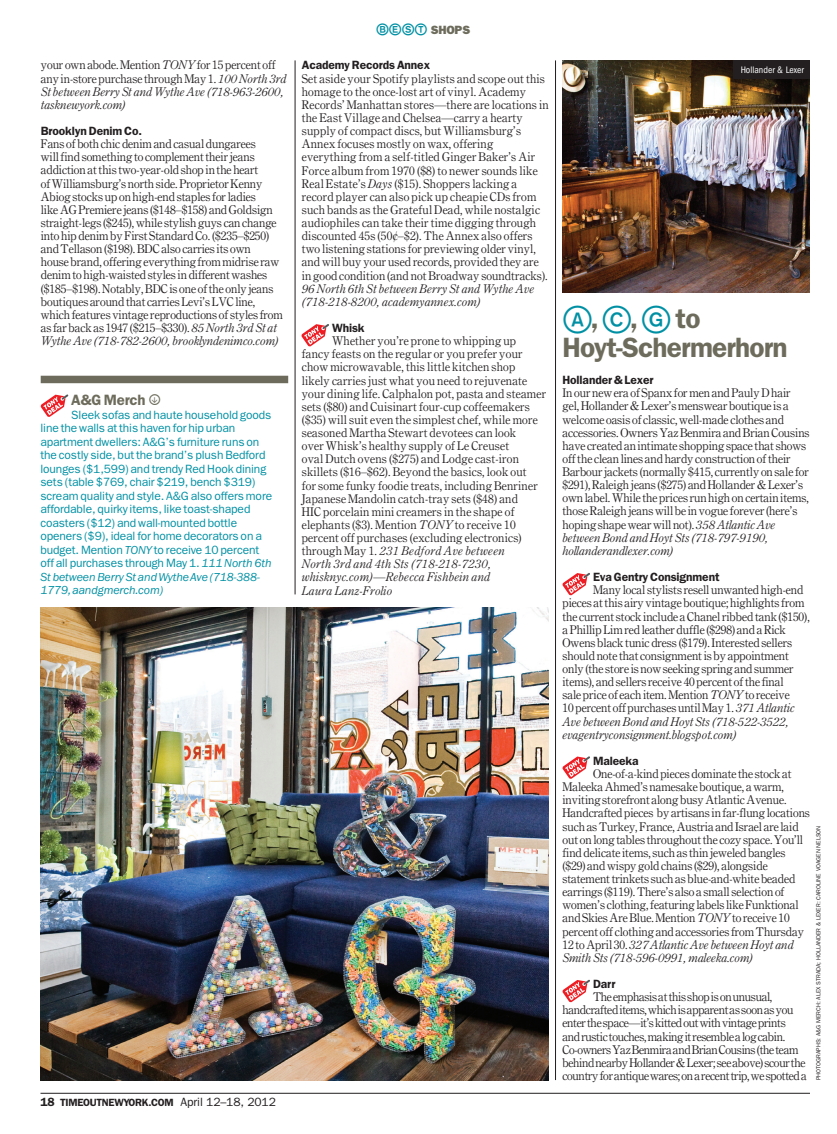
<style>
.page{position:relative;width:837px;height:1134px;background:#fff}
.page>*{position:absolute;margin:0;border:0;box-sizing:border-box;transform-origin:0 0}
.t1{font:600 28.05px/29px "ID Franklin Gothic Std";letter-spacing:-.03em;color:#6d6c5c}
.t2{font:600 15px "ID Franklin Gothic Std";letter-spacing:-.01em;color:#6d6c5c}
.t3{font:12px/13.2px "ID Time Out";color:#231f20}
.t4{font:12px/13.2px "ID Time Out";letter-spacing:.02em;color:#231f20}
.t5{font:12px/13.5px "ID Franklin Gothic Std";letter-spacing:-.01em;color:#0090a4}
.t6{font:12px/13.2px "ID Time Out";letter-spacing:-.02em;color:#231f20}
.t7{font:italic 12px/13.2px "ID Time Out";letter-spacing:.01em;color:#231f20}
.t8{font:600 12px "ID Franklin Gothic Std";letter-spacing:-.01em;color:#231f20}
.t9{font:12px "ID Franklin Gothic Std Hvy";letter-spacing:-.015em;color:#6d6c5c}
.t10{font:600 10.5px "ID Franklin Gothic Std";letter-spacing:-.025em;color:#231f20}
.t11{font:9.75px "ID Franklin Gothic Std Bk Cd";color:#fff}
.t12{font:6px "ID Franklin Gothic Std";color:#231f20}
.s1{font-style:normal}
.s2{font-style:italic}
.s3{font-size:12px}
.s4{font-weight:400;font-size:12px}
.s5{color:#0090a4}
</style>
<div class="page">
<hr style="left:40px;top:1093px;width:770px;height:1px;background:#231f20">
<hr style="left:555px;top:60px;width:1px;height:1020px;background:#231f20">
<img style="left:40px;top:608px;width:509px;height:472px">
<hr style="left:295px;top:60px;width:1px;height:534px;background:#231f20">
<img style="left:562px;top:60px;width:248px;height:233px">
<div style="left:41px;top:376px;width:247px;height:7px;background:#6d6c5c"></div>
<div style="left:734px;top:60px;width:76px;height:19px;background:#231f20"></div>
<svg style="left:301px;top:324px;width:28px;height:23px"></svg>
<svg style="left:40px;top:394px;width:28px;height:23px"></svg>
<svg style="left:562px;top:573px;width:28px;height:23px"></svg>
<svg style="left:562px;top:756px;width:28px;height:23px"></svg>
<svg style="left:562px;top:980px;width:28px;height:23px"></svg>
<p class="t7" style="left:41px;top:58px;width:247px"><span class="s1">your own abode. Mention</span> TONY <span class="s1">for 15 percent off any in-store purchase through May 1.</span> 100 North 3rd St between Berry St and Wythe Ave (718-963-2600, tasknewyork.com)</p>
<p class="t8" style="left:41px;top:124px;width:103px">Brooklyn Denim Co.</p>
<p class="t3" style="left:41px;top:137px;width:244px">Fans of both chic denim and casual dungarees<br>will find something to complement their jeans addiction at this two-year-old shop in the heart<br>of Williamsburg’s north side. Proprietor Kenny Abiog stocks up on high-end staples for ladies<br>like AG Premiere jeans ($148–$158) and Goldsign straight-legs ($245), while stylish guys can change into hip denim by First Standard Co. ($235–$250) and Tellason ($198). BDC also carries its own<br>house brand, offering everything from midrise raw denim to high-waisted styles in different washes ($185–$198). Notably, BDC is one of the only jeans boutiques around that carries Levi’s LVC line, which features vintage reproductions of styles from as far back as 1947 ($215–$330). <span class="s2">85 North 3rd St at Wythe Ave (718-782-2600, brooklyndenimco.com)</span></p>
<p class="t2" style="left:71px;top:391px;width:76px">A&amp;G Merch</p>
<p class="t5" style="left:41px;top:408px;width:233px;text-indent:31px">Sleek sofas and haute household goods line the walls at this haven for hip urban apartment dwellers: A&amp;G’s furniture runs on the costly side, but the brand’s plush Bedford lounges ($1,599) and trendy Red Hook dining sets (table $769, chair $219, bench $319) scream quality and style. A&amp;G also offers more affordable, quirky items, like toast-shaped coasters ($12) and wall-mounted bottle openers ($9), ideal for home decorators on a budget. Mention <span class="s2">TONY</span> to receive 10 percent off all purchases through May 1. <span class="s2">111 North 6th St between Berry St and Wythe Ave (718-388- 1779, aandgmerch.com)</span></p>
<p class="t10" style="left:40px;top:1096px;width:237px"><span class="s3">18</span> TIMEOUTNEWYORK.COM <span class="s4">April 12–18, 2012</span></p>
<p class="t9" style="left:402px;top:23px;width:70px"><span class="s5">▲▼</span> SHOPS</p>
<p class="t8" style="left:302px;top:58px;width:130px">Academy Records Annex</p>
<p class="t4" style="left:302px;top:72px;width:248px">Set aside your Spotify playlists and scope out this homage to the once-lost art of vinyl. Academy Records’ Manhattan stores—there are locations in the East Village and Chelsea—carry a hearty supply of compact discs, but Williamsburg’s Annex focuses mostly on wax, offering everything from a self-titled Ginger Baker’s Air Force album from 1970 ($8) to newer sounds like Real Estate’s <span class="s2">Days</span> ($15). Shoppers lacking a record player can also pick up cheapie CDs from such bands as the Grateful Dead, while nostalgic audiophiles can take their time digging through discounted 45s (50¢–$2). The Annex also offers two listening stations for previewing older vinyl, and will buy your used records, provided they are in good condition (and not Broadway soundtracks).</p>
<p class="t7" style="left:302px;top:282px;width:234px">96 North 6th St between Berry St and Wythe Ave (718-218-8200, academyannex.com)</p>
<p class="t8" style="left:332px;top:321px;width:34px">Whisk</p>
<p class="t4" style="left:302px;top:334px;width:246px;text-indent:30px">Whether you’re prone to whipping up fancy feasts on the regular or you prefer your chow microwavable, this little kitchen shop likely carries just what you need to rejuvenate your dining life. Calphalon pot, pasta and steamer sets ($80) and Cuisinart four-cup coffeemakers ($35) will suit even the simplest chef, while more seasoned Martha Stewart devotees can look<br>over Whisk’s healthy supply of Le Creuset<br>oval Dutch ovens ($275) and Lodge cast-iron skillets ($16–$62). Beyond the basics, look out<br>for some funky foodie treats, including Benriner Japanese Mandolin catch-tray sets ($48) and<br>HIC porcelain mini creamers in the shape of elephants ($3). Mention <span class="s2">TONY</span> to receive 10 percent off purchases (excluding electronics) through May 1. <span class="s2">231 Bedford Ave between<br>North 3rd and 4th Sts (718-218-7230, whisknyc.com)—Rebecca Fishbein and<br>Laura Lanz-Frolio</span></p>
<p class="t11" style="left:741px;top:64px;width:65px">Hollander &amp; Lexer</p>
<h1 class="t1" style="left:562px;top:304px;width:227px;text-indent:113px">to<br>Hoyt-Schermerhorn</h1>
<p class="t8" style="left:562px;top:373px;width:93px">Hollander &amp; Lexer</p>
<p class="t3" style="left:562px;top:386px;width:249px">In our new era of Spanx for men and Pauly D hair gel, Hollander &amp; Lexer’s menswear boutique is a welcome oasis of classic, well-made clothes and accessories. Owners Yaz Benmira and Brian Cousins have created an intimate shopping space that shows off the clean lines and hardy construction of their Barbour jackets (normally $415, currently on sale for $291), Raleigh jeans ($275) and Hollander &amp; Lexer’s own label. While the prices run high on certain items, those Raleigh jeans will be in vogue forever (here’s hoping shape wear will not). <span class="s2">358 Atlantic Ave between Bond and Hoyt Sts (718-797-9190, hollanderandlexer.com)</span></p>
<p class="t8" style="left:593px;top:570px;width:128px">Eva Gentry Consignment</p>
<p class="t3" style="left:562px;top:583px;width:249px;text-indent:31px">Many local stylists resell unwanted high-end pieces at this airy vintage boutique; highlights from the current stock include a Chanel ribbed tank ($150), a Phillip Lim red leather duffle ($298) and a Rick Owens black tunic dress ($179). Interested sellers should note that consignment is by appointment only (the store is now seeking spring and summer items), and sellers receive 40 percent of the final<br>sale price of each item. Mention <span class="s2">TONY</span> to receive<br>10 percent off purchases until May 1. <span class="s2">371 Atlantic Ave between Bond and Hoyt Sts (718-522-3522, evagentryconsignment.blogspot.com)</span></p>
<p class="t8" style="left:593px;top:754px;width:47px">Maleeka</p>
<p class="t3" style="left:562px;top:767px;width:249px;text-indent:31px">One-of-a-kind pieces dominate the stock at Maleeka Ahmed’s namesake boutique, a warm, inviting storefront along busy Atlantic Avenue.<br>Handcrafted pieces by artisans in far-flung locations such as Turkey, France, Austria and Israel are laid out on long tables throughout the cozy space. You’ll find delicate items, such as thin jeweled bangles ($29) and wispy gold chains ($29), alongside statement trinkets such as blue-and-white beaded earrings ($119). There’s also a small selection of women’s clothing, featuring labels like Funktional and Skies Are Blue. Mention <span class="s2">TONY</span> to receive 10 percent off clothing and accessories from Thursday 12 to April 30. <span class="s2">327 Atlantic Ave between Hoyt and Smith Sts (718-596-0991, maleeka.com)</span></p>
<p class="t8" style="left:593px;top:977px;width:24px">Darr</p>
<p class="t6" style="left:562px;top:990px;width:246px;text-indent:31px">The emphasis at this shop is on unusual, handcrafted items, which is apparent as soon as you enter the space—it’s kitted out with vintage prints<br>and rustic touches, making it resemble a log cabin.<br>Co-owners Yaz Benmira and Brian Cousins (the team behind nearby Hollander &amp; Lexer; see above) scour the country for antique wares; on a recent trip, we spotted a</p>
<h1 class="t1" style="left:591px;top:304px;width:49px">, ,</h1>
<p class="t12" style="left:815px;top:1080px;width:256px;rotate:-90deg">PHOTOGRAPHS: A&amp;G MERCH: ALEX STRADA; HOLLANDER &amp; LEXER: CAROLINE VOAGEN NELSON</p>
</div>
